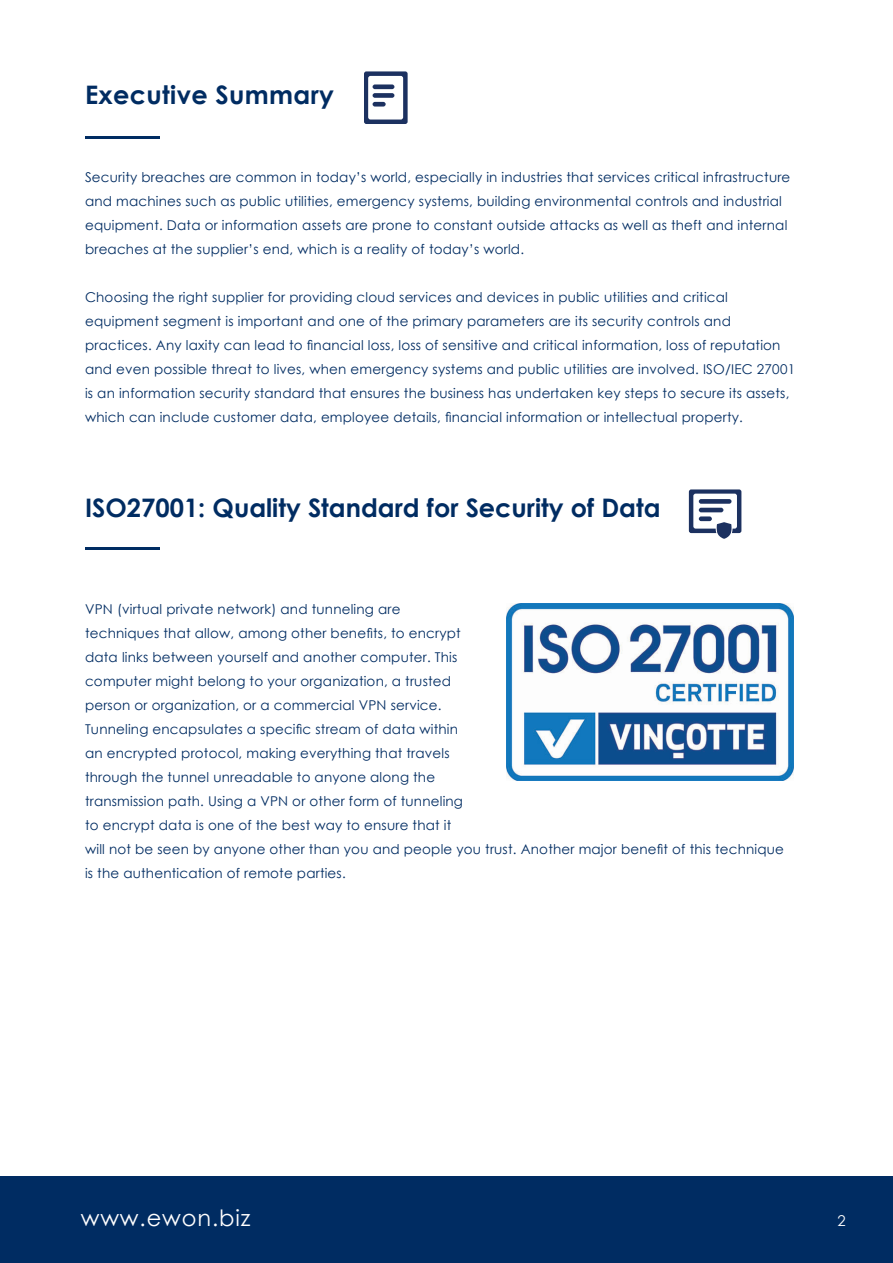
<style>
.page{position:relative;width:893px;height:1263px;background:#fff}
.page>*{position:absolute;margin:0;border:0;box-sizing:border-box;transform-origin:0 0}
.t1{font:700 25.5px "Century Gothic";color:#002c62}
.t2{font:22.5px "Century Gothic";letter-spacing:.04em;color:#fff}
.t3{font:14.85px "Century Gothic";color:#fff}
.t4{font:13.5px/24px "Century Gothic";letter-spacing:.015em;color:#002c62}
</style>
<div class="page">
<div style="left:0;top:1176px;width:893px;height:87px;background:#002c62"></div>
<hr style="left:85px;top:136px;width:74px;height:2px;background:#002c62">
<hr style="left:85px;top:547px;width:74px;height:3px;background:#002c62">
<img style="left:507px;top:603px;width:287px;height:177px">
<svg style="left:364px;top:71px;width:44px;height:53px"></svg>
<div style="left:373px;top:84px;width:21px;height:5px;background:#1c3160;border-radius:2px"></div>
<div style="left:373px;top:93px;width:21px;height:5px;background:#1c3160;border-radius:2px"></div>
<div style="left:373px;top:102px;width:13px;height:5px;background:#1c3160;border-radius:2px"></div>
<svg style="left:689px;top:489px;width:52px;height:50px"></svg>
<p class="t1" style="left:85px;top:76px;width:250px">Executive Summary</p>
<p class="t4" style="left:85px;top:165px;width:707px">Security breaches are common in today’s world, especially in industries that services critical infrastructure and machines such as public utilities, emergency systems, building environmental controls and industrial equipment. Data or information assets are prone to constant outside attacks as well as theft and internal breaches at the supplier’s end, which is a reality of today’s world.</p>
<p class="t4" style="left:85px;top:285px;width:712px">Choosing the right supplier for providing cloud services and devices in public utilities and critical equipment segment is important and one of the primary parameters are its security controls and practices. Any laxity can lead to financial loss, loss of sensitive and critical information, loss of reputation and even possible threat to lives, when emergency systems and public utilities are involved. ISO/IEC 27001 is an information security standard that ensures the business has undertaken key steps to secure its assets, which can include customer data, employee details, financial information or intellectual property.</p>
<p class="t1" style="left:85px;top:488px;width:577px">ISO27001: Quality Standard for Security of Data</p>
<p class="t4" style="left:85px;top:597px;width:700px">VPN (virtual private network) and tunneling are<br>techniques that allow, among other benefits, to encrypt<br>data links between yourself and another computer. This<br>computer might belong to your organization, a trusted<br>person or organization, or a commercial VPN service.<br>Tunneling encapsulates a specific stream of data within<br>an encrypted protocol, making everything that travels<br>through the tunnel unreadable to anyone along the<br>transmission path. Using a VPN or other form of tunneling<br>to encrypt data is one of the best way to ensure that it<br>will not be seen by anyone other than you and people you trust. Another major benefit of this technique is the authentication of remote parties.</p>
<h2 class="t2" style="left:81px;top:1202px;width:171px">www.ewon.biz</h2>
<p class="t3" style="left:837px;top:1210px;width:10px">2</p>
</div>
